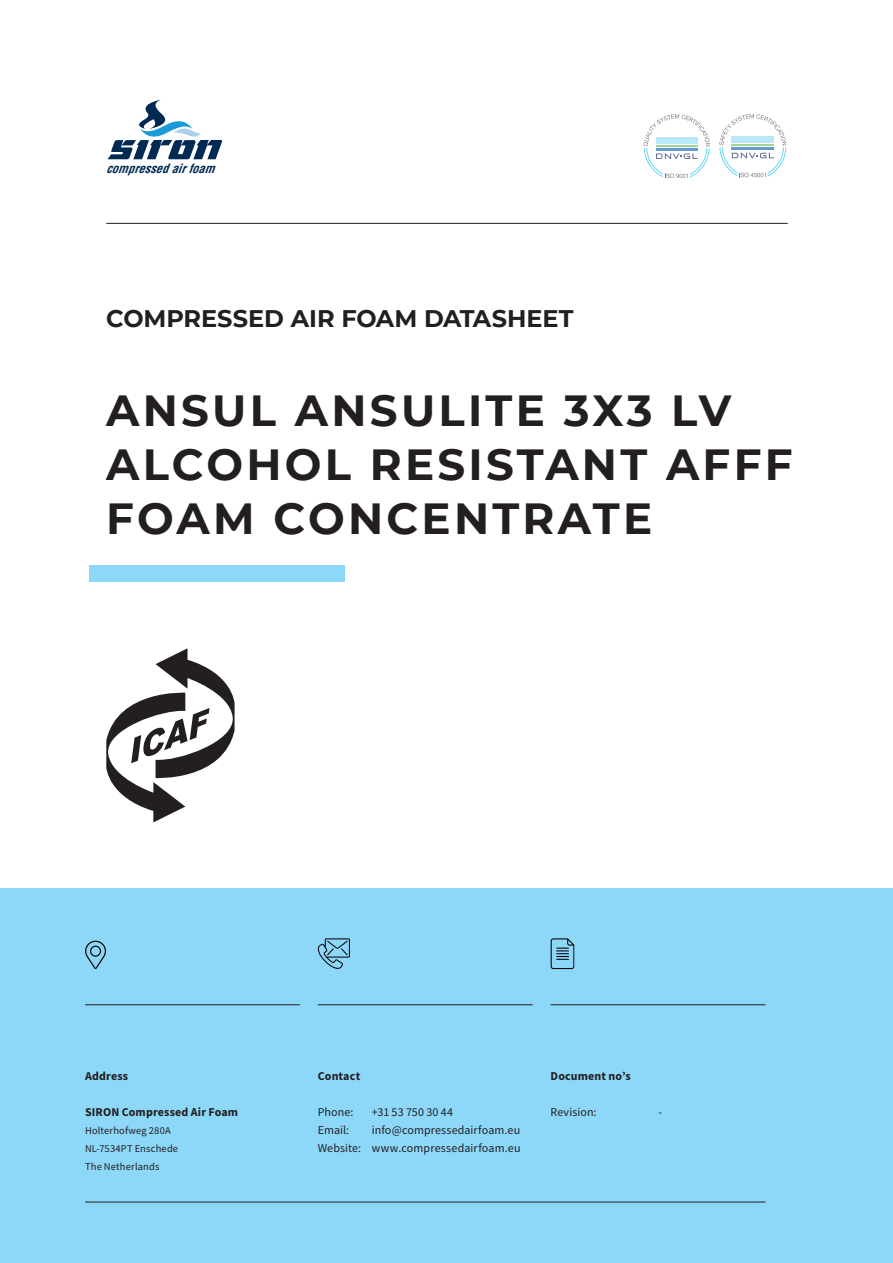
<style>
.page{position:relative;width:893px;height:1263px;background:#fff}
.page>*{position:absolute;margin:0;border:0;box-sizing:border-box;transform-origin:0 0}
.t1{font:700 43.5px/54px "Montserrat";letter-spacing:.075em;color:#231f20}
._16_pt_Sublines_Sect{font:700 24px "Montserrat";letter-spacing:-.005em;color:#231f20}
.t2{font:italic 700 condensed 12.6px "Helvetica LT Std";color:#002953}
.t3{font:12px/18px "Source Sans Pro";letter-spacing:.01em;color:#231f20;text-align:right}
.t4{font:700 12px "Source Sans Pro";letter-spacing:.01em;color:#231f20}
.t5{font:10.5px/18px "Source Sans Pro";letter-spacing:.015em;color:#231f20}
</style>
<div class="page">
<div style="left:0;top:889px;width:893px;height:374px;background:#8dd8f8"></div>
<hr style="left:85px;top:1202px;width:680px;height:1px;background:#231f20">
<hr style="left:85px;top:1004px;width:215px;height:1px;background:#231f20">
<hr style="left:106px;top:223px;width:682px;height:1px;background:#231f20">
<div style="left:90px;top:565px;width:255px;height:17px;background:#8dd8f8"></div>
<hr style="left:318px;top:1004px;width:215px;height:1px;background:#231f20">
<hr style="left:551px;top:1004px;width:214px;height:1px;background:#231f20">
<svg style="left:551px;top:938px;width:23px;height:31px"></svg>
<svg style="left:644px;top:114px;width:66px;height:64px"></svg>
<svg style="left:85px;top:941px;width:21px;height:28px"></svg>
<svg style="left:318px;top:938px;width:32px;height:31px"></svg>
<svg style="left:719px;top:114px;width:68px;height:63px"></svg>
<svg style="left:107px;top:99px;width:115px;height:60px"></svg>
<svg style="left:106px;top:648px;width:129px;height:174px"></svg>
<p class="t2" style="left:106px;top:161px;width:115px">compressedairfoam</p>
<p class="_16_pt_Sublines_Sect" style="left:106px;top:301px;width:469px">COMPRESSED AIR FOAM DATASHEET</p>
<p class="t1" style="left:106px;top:381px;width:688px">ANSUL ANSULITE 3X3 LV<br>ALCOHOL RESISTANT AFFF<br>FOAM CONCENTRATE</p>
<p class="t4" style="left:85px;top:1068px;width:45px">Address</p>
<p class="t4" style="left:85px;top:1104px;width:155px">SIRON Compressed Air Foam</p>
<p class="t5" style="left:85px;top:1121px;width:95px">Holterhofweg 280A<br>NL-7534PT Enschede<br>The Netherlands</p>
<p class="t4" style="left:318px;top:1068px;width:44px">Contact</p>
<p class="t3" style="left:318px;top:1103px;width:37px">Phone:</p>
<p class="t3" style="left:372px;top:1103px;width:83px">+31 53 750 30 44</p>
<p class="t3" style="left:318px;top:1121px;width:33px">Email:</p>
<p class="t3" style="left:318px;top:1121px;width:204px">info@compressedairfoam.eu<br>Website: www.compressedairfoam.eu</p>
<p class="t4" style="left:551px;top:1068px;width:82px">Document no’s</p>
<p class="t3" style="left:551px;top:1103px;width:47px">Revision:</p>
<p class="t3" style="left:659px;top:1103px;width:5px">-</p>
</div>
